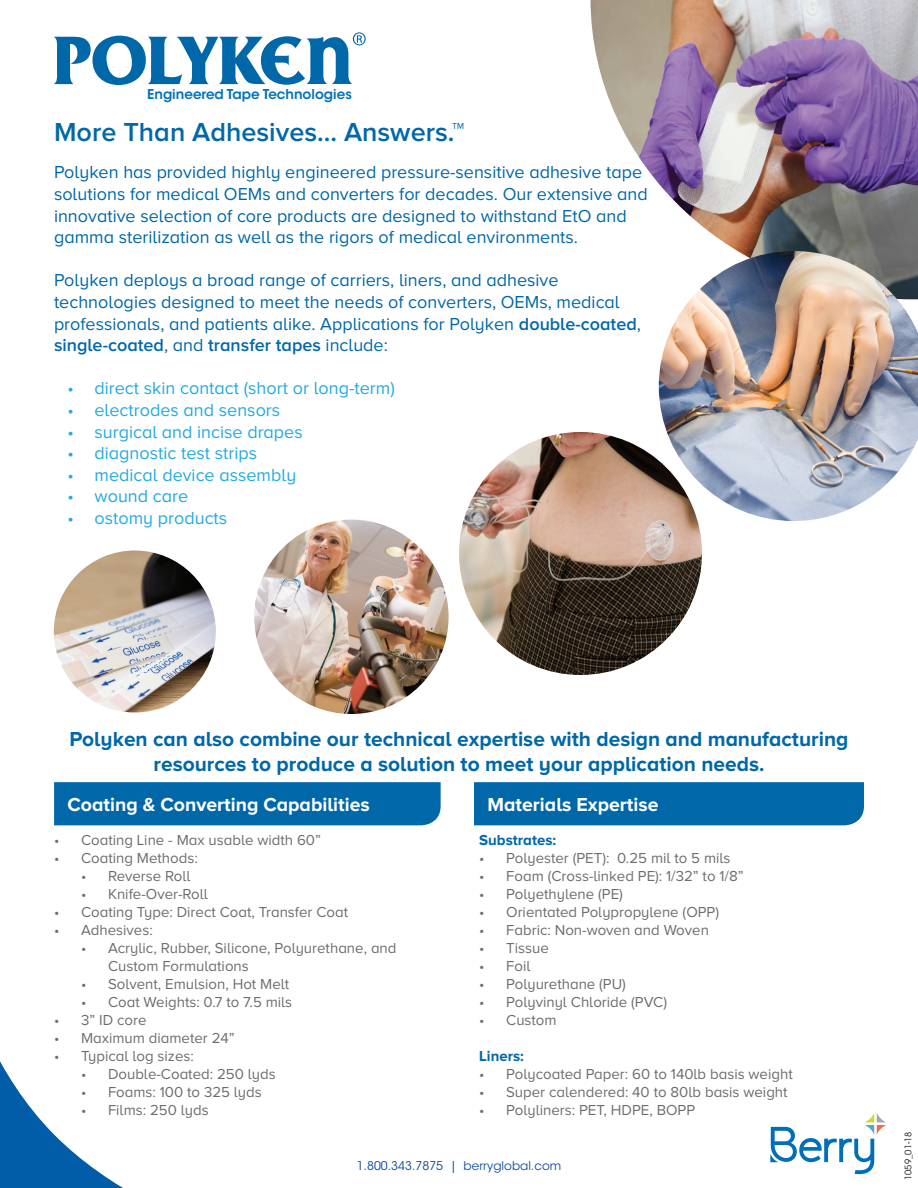
<style>
.page{position:relative;width:918px;height:1188px;background:#fff}
.page>*{position:absolute;margin:0;border:0;box-sizing:border-box;transform-origin:0 0}
.t1{font:600 27px "Proxima Nova A";color:#0068a9}
.t2{font:700 21px/25.2px "Proxima Nova A";color:#0068a9;text-align:center}
.t3{font:700 19.5px "Proxima Nova A";color:#fff}
.t4{font:18px/21.6px "Proxima Nova A";color:#0068a9}
.t5{font:18px "Proxima Nova A";color:#24aae1}
.t6{font:15px/18px "Proxima Nova A";color:#6c6d70}
.t7{font:700 15px "Proxima Nova A";color:#0068a9}
.t8{font:600 13.5px "ITC Avant Garde Std";color:#0072bc}
.t9{font:12px "ITC Avant Garde Std";color:#0d4da1}
.t10{font:9px "ITC Avant Garde Std";color:#231f20}
.s1{font-weight:600}
</style>
<div class="page">
<svg style="left:54px;top:32px;width:312px;height:53px"></svg>
<div style="left:54px;top:782px;width:387px;height:43px;background:#0068a9"></div>
<div style="left:474px;top:782px;width:390px;height:43px;background:#0068a9"></div>
<svg style="left:0;top:1061px;width:123px;height:127px"></svg>
<svg style="left:770px;top:1113px;width:116px;height:61px"></svg>
<img style="left:591px;top:0;width:327px;height:251px">
<img style="left:459px;top:432px;width:243px;height:243px;border-radius:122px">
<img style="left:54px;top:550px;width:162px;height:162px;border-radius:81px">
<img style="left:254px;top:520px;width:195px;height:194px;border-radius:97px">
<img style="left:659px;top:251px;width:259px;height:270px">
<p class="t8" style="left:147px;top:86px;width:206px">Engineered Tape Technologies</p>
<h1 class="t1" style="left:54px;top:117px;width:412px">More Than Adhesives... Answers.™</h1>
<p class="t4" style="left:54px;top:161px;width:595px">Polyken has provided highly engineered pressure-sensitive adhesive tape solutions for medical OEMs and converters for decades. Our extensive and innovative selection of core products are designed to withstand EtO and gamma sterilization as well as the rigors of medical environments.</p>
<p class="t4" style="left:54px;top:269px;width:589px">Polyken deploys a broad range of carriers, liners, and adhesive technologies designed to meet the needs of converters, OEMs, medical professionals, and patients alike. Applications for Polyken <span class="s1">double-coated</span>, <span class="s1">single-coated</span>, and <span class="s1">transfer tapes</span> include:</p>
<p class="t5" style="left:68px;top:378px;width:329px">• direct skin contact (short or long-term)</p>
<p class="t5" style="left:68px;top:400px;width:214px">• electrodes and sensors</p>
<p class="t5" style="left:68px;top:422px;width:237px">• surgical and incise drapes</p>
<p class="t5" style="left:68px;top:443px;width:191px">• diagnostic test strips</p>
<p class="t5" style="left:68px;top:465px;width:230px">• medical device assembly</p>
<p class="t5" style="left:68px;top:486px;width:122px">• wound care</p>
<p class="t5" style="left:68px;top:508px;width:161px">• ostomy products</p>
<h2 class="t2" style="left:69px;top:726px;width:781px">Polyken can also combine our technical expertise with design and manufacturing resources to produce a solution to meet your application needs.</h2>
<h3 class="t3" style="left:68px;top:794px;width:304px">Coating &amp; Converting Capabilities</h3>
<p class="t6" style="left:54px;top:831px;width:268px">• Coating Line - Max usable width 60”</p>
<p class="t6" style="left:54px;top:849px;width:145px">• Coating Methods:</p>
<p class="t6" style="left:81px;top:867px;width:111px">• Reverse Roll</p>
<p class="t6" style="left:81px;top:885px;width:128px">• Knife-Over-Roll</p>
<p class="t6" style="left:54px;top:903px;width:296px">• Coating Type: Direct Coat, Transfer Coat</p>
<p class="t6" style="left:54px;top:921px;width:100px">• Adhesives:</p>
<p class="t6" style="left:108px;top:939px;width:290px;text-indent:-27px">• Acrylic, Rubber, Silicone, Polyurethane, and<br>Custom Formulations</p>
<p class="t6" style="left:81px;top:975px;width:210px">• Solvent, Emulsion, Hot Melt</p>
<p class="t6" style="left:81px;top:993px;width:213px">• Coat Weights: 0.7 to 7.5 mils</p>
<p class="t6" style="left:54px;top:1011px;width:94px">• 3” ID core</p>
<p class="t6" style="left:54px;top:1029px;width:182px">• Maximum diameter 24”</p>
<p class="t6" style="left:54px;top:1047px;width:141px">• Typical log sizes:</p>
<p class="t6" style="left:81px;top:1065px;width:196px">• Double-Coated: 250 lyds</p>
<p class="t6" style="left:81px;top:1083px;width:182px">• Foams: 100 to 325 lyds</p>
<p class="t6" style="left:81px;top:1101px;width:129px">• Films: 250 lyds</p>
<h3 class="t3" style="left:488px;top:794px;width:172px">Materials Expertise</h3>
<p class="t7" style="left:479px;top:831px;width:79px">Substrates:</p>
<p class="t6" style="left:479px;top:849px;width:253px">• Polyester (PET): 0.25 mil to 5 mils</p>
<p class="t6" style="left:479px;top:867px;width:266px">• Foam (Cross-linked PE): 1/32” to 1/8”</p>
<p class="t6" style="left:479px;top:885px;width:145px">• Polyethylene (PE)</p>
<p class="t6" style="left:479px;top:903px;width:241px">• Orientated Polypropylene (OPP)</p>
<p class="t6" style="left:479px;top:921px;width:231px">• Fabric: Non-woven and Woven</p>
<p class="t6" style="left:479px;top:939px;width:71px">• Tissue</p>
<p class="t6" style="left:479px;top:957px;width:53px">• Foil</p>
<p class="t6" style="left:479px;top:975px;width:148px">• Polyurethane (PU)</p>
<p class="t6" style="left:479px;top:993px;width:189px">• Polyvinyl Chloride (PVC)</p>
<p class="t6" style="left:479px;top:1011px;width:79px">• Custom</p>
<p class="t7" style="left:479px;top:1047px;width:46px">Liners:</p>
<p class="t6" style="left:479px;top:1065px;width:315px">• Polycoated Paper: 60 to 140lb basis weight</p>
<p class="t6" style="left:479px;top:1083px;width:310px">• Super calendered: 40 to 80lb basis weight</p>
<p class="t6" style="left:479px;top:1101px;width:218px">• Polyliners: PET, HDPE, BOPP</p>
<p class="t9" style="left:357px;top:1159px;width:206px">1.800.343.7875 | berryglobal.com</p>
<p class="t10" style="left:903px;top:1180px;width:50px;rotate:-90deg">1059_01-18</p>
</div>
